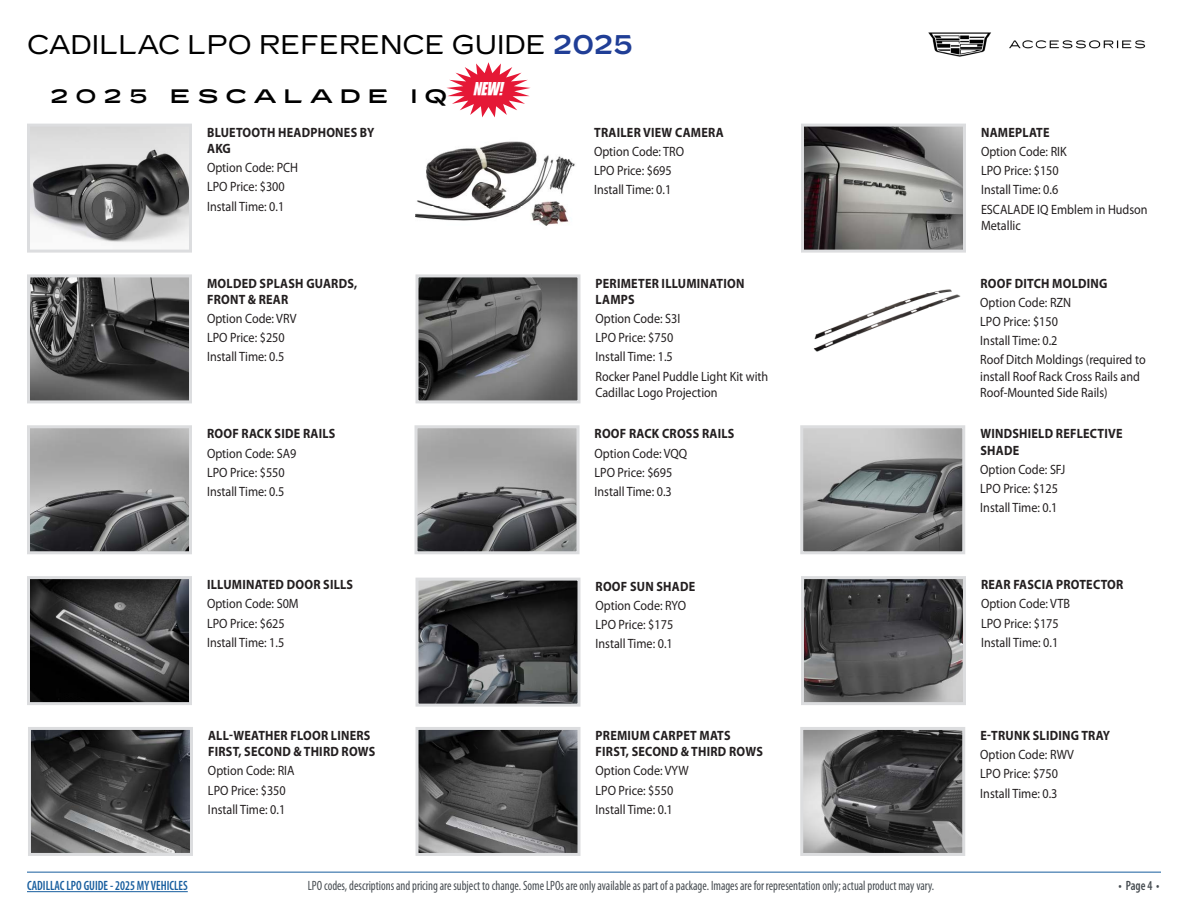
<style>
.page{position:relative;width:1188px;height:918px;background:#fff}
.page>*{position:absolute;margin:0;border:0;box-sizing:border-box;transform-origin:0 0}
.t1{font:27px "Cadillac Gothic";color:#000}
.TOC_Vehicle{font:700 expanded 19.5px "Cadillac Gothic";letter-spacing:.35em;color:#000}
.t2{font:18px "GENUINE Italic";color:#fff;scale:.9 1}
.LPO_description{font:13.5px/16.2px "Myriad Pro";color:#231f20;scale:.9 1}
.LPO_part_name{font:700 13.5px/16.2px "Myriad Pro";letter-spacing:.02em;color:#231f20;scale:.9 1}
.t3{font:condensed 13.5px "Myriad Pro";color:#454b50;scale:.9 1}
.t4{font:600 condensed 13.5px "Myriad Pro";color:#175d9e;scale:.9 1}
.t5{font:600 condensed 13.5px "Myriad Pro";color:#454b50;scale:.9 1}
.s1{font-weight:700;color:#203e96}
</style>
<div class="page">
<hr style="left:27px;top:872px;width:1134px;height:1px;background:#175d9e">
<hr style="left:27px;top:891px;width:161px;height:1px;background:#175d9e">
<img style="left:928px;top:32px;width:218px;height:25px">
<img style="left:419px;top:429px;width:157px;height:121px">
<div style="left:415px;top:425px;width:165px;height:129px;border:3px solid #dcdddf"></div>
<img style="left:31px;top:580px;width:157px;height:121px">
<div style="left:27px;top:576px;width:165px;height:129px;border:3px solid #dcdddf"></div>
<svg style="left:446px;top:62px;width:85px;height:55px"></svg>
<img style="left:31px;top:128px;width:157px;height:115px">
<div style="left:27px;top:124px;width:165px;height:129px;border:3px solid #dcdddf"></div>
<img style="left:416px;top:141px;width:159px;height:85px">
<img style="left:805px;top:128px;width:157px;height:121px">
<div style="left:801px;top:124px;width:165px;height:129px;border:3px solid #dcdddf"></div>
<img style="left:31px;top:278px;width:157px;height:121px">
<div style="left:27px;top:274px;width:165px;height:129px;border:3px solid #dcdddf"></div>
<img style="left:805px;top:580px;width:157px;height:121px">
<div style="left:801px;top:576px;width:165px;height:129px;border:3px solid #dcdddf"></div>
<img style="left:31px;top:429px;width:157px;height:121px">
<div style="left:27px;top:425px;width:165px;height:129px;border:3px solid #dcdddf"></div>
<img style="left:420px;top:582px;width:156px;height:121px">
<div style="left:416px;top:578px;width:164px;height:129px;border:3px solid #dcdddf"></div>
<img style="left:804px;top:429px;width:157px;height:121px">
<div style="left:800px;top:425px;width:165px;height:129px;border:3px solid #dcdddf"></div>
<img style="left:813px;top:289px;width:148px;height:63px">
<img style="left:420px;top:278px;width:156px;height:121px">
<div style="left:416px;top:274px;width:164px;height:129px;border:3px solid #dcdddf"></div>
<img style="left:32px;top:731px;width:157px;height:121px">
<div style="left:28px;top:727px;width:165px;height:129px;border:3px solid #dcdddf"></div>
<img style="left:420px;top:731px;width:156px;height:121px">
<div style="left:416px;top:727px;width:164px;height:129px;border:3px solid #dcdddf"></div>
<img style="left:804px;top:731px;width:157px;height:121px">
<div style="left:800px;top:727px;width:165px;height:129px;border:3px solid #dcdddf"></div>
<h1 class="t1" style="left:27px;top:29px;width:608px">CADILLAC LPO REFERENCE GUIDE <span class="s1">2025</span></h1>
<p class="TOC_Vehicle" style="left:50px;top:85px;width:399px">2025 ESCALADE IQ</p>
<p class="t2" style="left:473px;top:78px;width:34px">NEW!</p>
<p class="LPO_part_name" style="left:207px;top:124px;width:187px">BLUETOOTH HEADPHONES BY<br>AKG</p>
<p class="LPO_description" style="left:207px;top:159px;width:103px">Option Code: PCH</p>
<p class="LPO_description" style="left:207px;top:178px;width:88px">LPO Price: $300</p>
<p class="LPO_description" style="left:207px;top:198px;width:87px">Install Time: 0.1</p>
<p class="LPO_part_name" style="left:207px;top:274px;width:168px">MOLDED SPLASH GUARDS,<br>FRONT &amp; REAR</p>
<p class="LPO_description" style="left:207px;top:310px;width:101px">Option Code: VRV</p>
<p class="LPO_description" style="left:207px;top:329px;width:88px">LPO Price: $250</p>
<p class="LPO_description" style="left:207px;top:349px;width:87px">Install Time: 0.5</p>
<p class="LPO_part_name" style="left:207px;top:425px;width:144px">ROOF RACK SIDE RAILS</p>
<p class="LPO_description" style="left:207px;top:445px;width:101px">Option Code: SA9</p>
<p class="LPO_description" style="left:207px;top:464px;width:88px">LPO Price: $550</p>
<p class="LPO_description" style="left:207px;top:483px;width:87px">Install Time: 0.5</p>
<p class="LPO_part_name" style="left:207px;top:576px;width:164px">ILLUMINATED DOOR SILLS</p>
<p class="LPO_description" style="left:207px;top:596px;width:103px">Option Code: S0M</p>
<p class="LPO_description" style="left:207px;top:615px;width:88px">LPO Price: $625</p>
<p class="LPO_description" style="left:207px;top:634px;width:87px">Install Time: 1.5</p>
<p class="LPO_part_name" style="left:208px;top:727px;width:187px">ALL-WEATHER FLOOR LINERS<br>FIRST, SECOND &amp; THIRD ROWS</p>
<p class="LPO_description" style="left:208px;top:763px;width:98px">Option Code: RIA</p>
<p class="LPO_description" style="left:208px;top:782px;width:88px">LPO Price: $350</p>
<p class="LPO_description" style="left:208px;top:801px;width:87px">Install Time: 0.1</p>
<p class="LPO_part_name" style="left:594px;top:124px;width:145px">TRAILER VIEW CAMERA</p>
<p class="LPO_description" style="left:594px;top:143px;width:102px">Option Code: TRO</p>
<p class="LPO_description" style="left:594px;top:162px;width:88px">LPO Price: $695</p>
<p class="LPO_description" style="left:594px;top:181px;width:87px">Install Time: 0.1</p>
<p class="LPO_part_name" style="left:596px;top:274px;width:167px">PERIMETER ILLUMINATION<br>LAMPS</p>
<p class="LPO_description" style="left:596px;top:310px;width:96px">Option Code: S3I</p>
<p class="LPO_description" style="left:596px;top:329px;width:88px">LPO Price: $750</p>
<p class="LPO_description" style="left:596px;top:349px;width:87px">Install Time: 1.5</p>
<p class="LPO_description" style="left:596px;top:368px;width:194px">Rocker Panel Puddle Light Kit with<br>Cadillac Logo Projection</p>
<p class="LPO_part_name" style="left:595px;top:425px;width:157px">ROOF RACK CROSS RAILS</p>
<p class="LPO_description" style="left:595px;top:445px;width:105px">Option Code: VQQ</p>
<p class="LPO_description" style="left:595px;top:464px;width:88px">LPO Price: $695</p>
<p class="LPO_description" style="left:595px;top:483px;width:87px">Install Time: 0.3</p>
<p class="LPO_part_name" style="left:596px;top:578px;width:112px">ROOF SUN SHADE</p>
<p class="LPO_description" style="left:596px;top:597px;width:102px">Option Code: RYO</p>
<p class="LPO_description" style="left:596px;top:616px;width:88px">LPO Price: $175</p>
<p class="LPO_description" style="left:596px;top:635px;width:87px">Install Time: 0.1</p>
<p class="LPO_part_name" style="left:596px;top:727px;width:151px">PREMIUM CARPET MATS</p>
<p class="LPO_part_name" style="left:596px;top:743px;width:187px">FIRST, SECOND &amp; THIRD ROWS</p>
<p class="LPO_description" style="left:596px;top:763px;width:105px">Option Code: VYW</p>
<p class="LPO_description" style="left:596px;top:782px;width:88px">LPO Price: $550</p>
<p class="LPO_description" style="left:596px;top:801px;width:87px">Install Time: 0.1</p>
<p class="LPO_part_name" style="left:981px;top:124px;width:78px">NAMEPLATE</p>
<p class="LPO_description" style="left:981px;top:143px;width:97px">Option Code: RIK</p>
<p class="LPO_description" style="left:981px;top:162px;width:88px">LPO Price: $150</p>
<p class="LPO_description" style="left:981px;top:181px;width:87px">Install Time: 0.6</p>
<p class="LPO_description" style="left:981px;top:201px;width:187px">ESCALADE IQ Emblem in Hudson<br>Metallic</p>
<p class="LPO_part_name" style="left:980px;top:274px;width:143px">ROOF DITCH MOLDING</p>
<p class="LPO_description" style="left:980px;top:294px;width:103px">Option Code: RZN</p>
<p class="LPO_description" style="left:980px;top:313px;width:88px">LPO Price: $150</p>
<p class="LPO_description" style="left:980px;top:332px;width:87px">Install Time: 0.2</p>
<p class="LPO_description" style="left:980px;top:352px;width:185px">Roof Ditch Moldings (required to install Roof Rack Cross Rails and<br>Roof-Mounted Side Rails)</p>
<p class="LPO_part_name" style="left:980px;top:425px;width:160px">WINDSHIELD REFLECTIVE<br>SHADE</p>
<p class="LPO_description" style="left:980px;top:461px;width:96px">Option Code: SFJ</p>
<p class="LPO_description" style="left:980px;top:480px;width:88px">LPO Price: $125</p>
<p class="LPO_description" style="left:980px;top:499px;width:87px">Install Time: 0.1</p>
<p class="LPO_part_name" style="left:981px;top:576px;width:160px">REAR FASCIA PROTECTOR</p>
<p class="LPO_description" style="left:981px;top:596px;width:101px">Option Code: VTB</p>
<p class="LPO_description" style="left:981px;top:615px;width:88px">LPO Price: $175</p>
<p class="LPO_description" style="left:981px;top:634px;width:87px">Install Time: 0.1</p>
<p class="LPO_part_name" style="left:980px;top:727px;width:146px">E-TRUNK SLIDING TRAY</p>
<p class="LPO_description" style="left:980px;top:746px;width:106px">Option Code: RWV</p>
<p class="LPO_description" style="left:980px;top:766px;width:88px">LPO Price: $750</p>
<p class="LPO_description" style="left:980px;top:785px;width:87px">Install Time: 0.3</p>
<p class="t4" style="left:27px;top:878px;width:180px">CADILLAC LPO GUIDE - 2025 MY VEHICLES</p>
<p class="t3" style="left:308px;top:878px;width:698px">LPO codes, descriptions and pricing are subject to change. Some LPOs are only available as part of a package. Images are for representation only; actual product may vary.</p>
<p class="t5" style="left:1119px;top:878px;width:47px">• Page 4 •</p>
</div>
